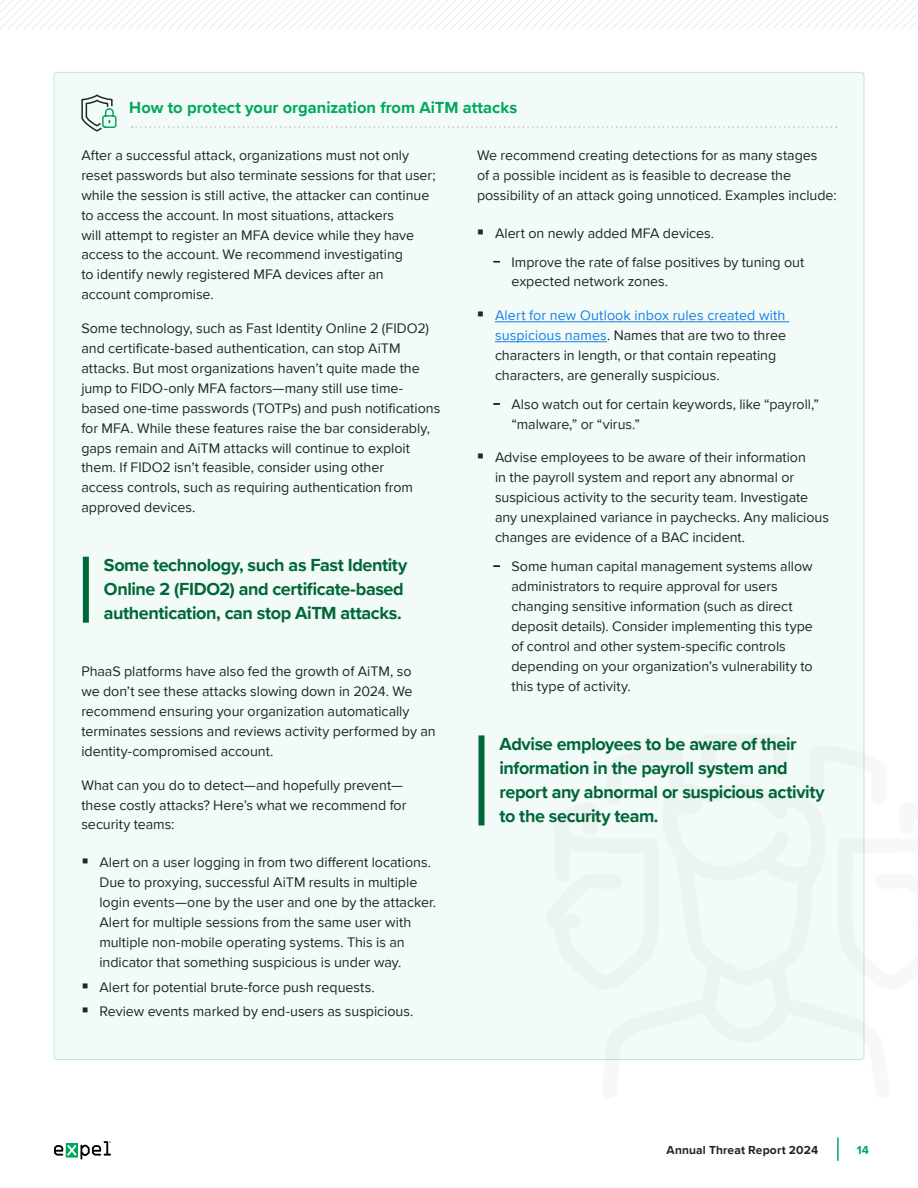
<style>
.page{position:relative;width:918px;height:1188px;background:#fff}
.page>*{position:absolute;margin:0;border:0;box-sizing:border-box;transform-origin:0 0}
.t1{font:700 18px/24px "Proxima Nova";letter-spacing:-.025em;color:#006738}
.t2{font:700 16.5px "Proxima Nova";color:#00a85d}
.t3{font:14.25px/20px "Proxima Nova";letter-spacing:-.005em;color:#212427}
.t4{font:700 12px "Proxima Nova";letter-spacing:.01em;color:#212427}
.t5{font:700 12px "Proxima Nova";color:#00a85d}
.s1{color:#177ee6}
</style>
<div class="page">
<div style="left:54px;top:72px;width:810px;height:988px;background:#f2fbf7;border-radius:3px"></div>
<svg style="left:132px;top:126px;width:705px;height:2px"></svg>
<div style="left:83px;top:557px;width:6px;height:66px;background:#006738"></div>
<hr style="left:495px;top:321px;width:294px;height:1px;background:#177ee6">
<hr style="left:495px;top:341px;width:112px;height:1px;background:#177ee6">
<div style="left:478px;top:735px;width:6px;height:90px;background:#006738"></div>
<svg style="left:81px;top:94px;width:36px;height:38px"></svg>
<svg style="left:0;top:0;width:918px;height:30px"></svg>
<hr style="left:837px;top:1138px;width:2px;height:23px;background:#00a85d">
<svg style="left:54px;top:1141px;width:57px;height:19px"></svg>
<p class="t2" style="left:129px;top:95px;width:389px">How to protect your organization from AiTM attacks</p>
<p class="t3" style="left:81px;top:144px;width:356px">After a successful attack, organizations must not only reset passwords but also terminate sessions for that user; while the session is still active, the attacker can continue to access the account. In most situations, attackers<br>will attempt to register an MFA device while they have access to the account. We recommend investigating<br>to identify newly registered MFA devices after an account compromise.</p>
<p class="t3" style="left:81px;top:317px;width:360px">Some technology, such as Fast Identity Online 2 (FIDO2) and certificate-based authentication, can stop AiTM attacks. But most organizations haven’t quite made the jump to FIDO-only MFA factors—many still use time&shy;based one-time passwords (TOTPs) and push notifications for MFA. While these features raise the bar considerably, gaps remain and AiTM attacks will continue to exploit them. If FIDO2 isn’t feasible, consider using other<br>access controls, such as requiring authentication from approved devices.</p>
<p class="t3" style="left:477px;top:144px;width:361px">We recommend creating detections for as many stages<br>of a possible incident as is feasible to decrease the possibility of an attack going unnoticed. Examples include:</p>
<p class="t3" style="left:512px;top:218px;width:294px;line-height:29px;text-indent:-16px">Alert on newly added MFA devices.<br>Improve the rate of false positives by tuning out</p>
<p class="t3" style="left:512px;top:271px;width:158px">expected network zones.</p>
<p class="t3" style="left:495px;top:305px;width:293px"><span class="s1">Alert for new Outlook inbox rules created with suspicious names</span>. Names that are two to three characters in length, or that contain repeating characters, are generally suspicious.</p>
<p class="t3" style="left:512px;top:393px;width:309px">Also watch out for certain keywords, like “payroll,” “malware,” or “virus.”</p>
<p class="t3" style="left:495px;top:447px;width:336px">Advise employees to be aware of their information<br>in the payroll system and report any abnormal or suspicious activity to the security team. Investigate any unexplained variance in paychecks. Any malicious changes are evidence of a BAC incident.</p>
<p class="t3" style="left:512px;top:556px;width:303px">Some human capital management systems allow administrators to require approval for users changing sensitive information (such as direct deposit details). Consider implementing this type of control and other system-specific controls depending on your organization’s vulnerability to this type of activity.</p>
<p class="t1" style="left:104px;top:552px;width:305px">Some technology, such as Fast Identity<br>Online 2 (FIDO2) and certificate-based authentication, can stop AiTM attacks.</p>
<p class="t3" style="left:81px;top:661px;width:356px">PhaaS platforms have also fed the growth of AiTM, so<br>we don’t see these attacks slowing down in 2024. We recommend ensuring your organization automatically terminates sessions and reviews activity performed by an identity-compromised account.</p>
<p class="t3" style="left:81px;top:774px;width:327px">What can you do to detect—and hopefully prevent— these costly attacks? Here’s what we recommend for security teams:</p>
<p class="t3" style="left:99px;top:852px;width:338px">Alert on a user logging in from two different locations.<br>Due to proxying, successful AiTM results in multiple login events—one by the user and one by the attacker.<br>Alert for multiple sessions from the same user with multiple non-mobile operating systems. This is an indicator that something suspicious is under way.</p>
<p class="t3" style="left:99px;top:974px;width:315px;line-height:24.5px">Alert for potential brute-force push requests.<br>Review events marked by end-users as suspicious.</p>
<p class="t1" style="left:500px;top:731px;width:327px">Advise employees to be aware of their information in the payroll system and report any abnormal or suspicious activity to the security team.</p>
<p class="t4" style="left:667px;top:1141px;width:153px">Annual Threat Report 2024</p>
<p class="t5" style="left:857px;top:1141px;width:14px">14</p>
</div>
